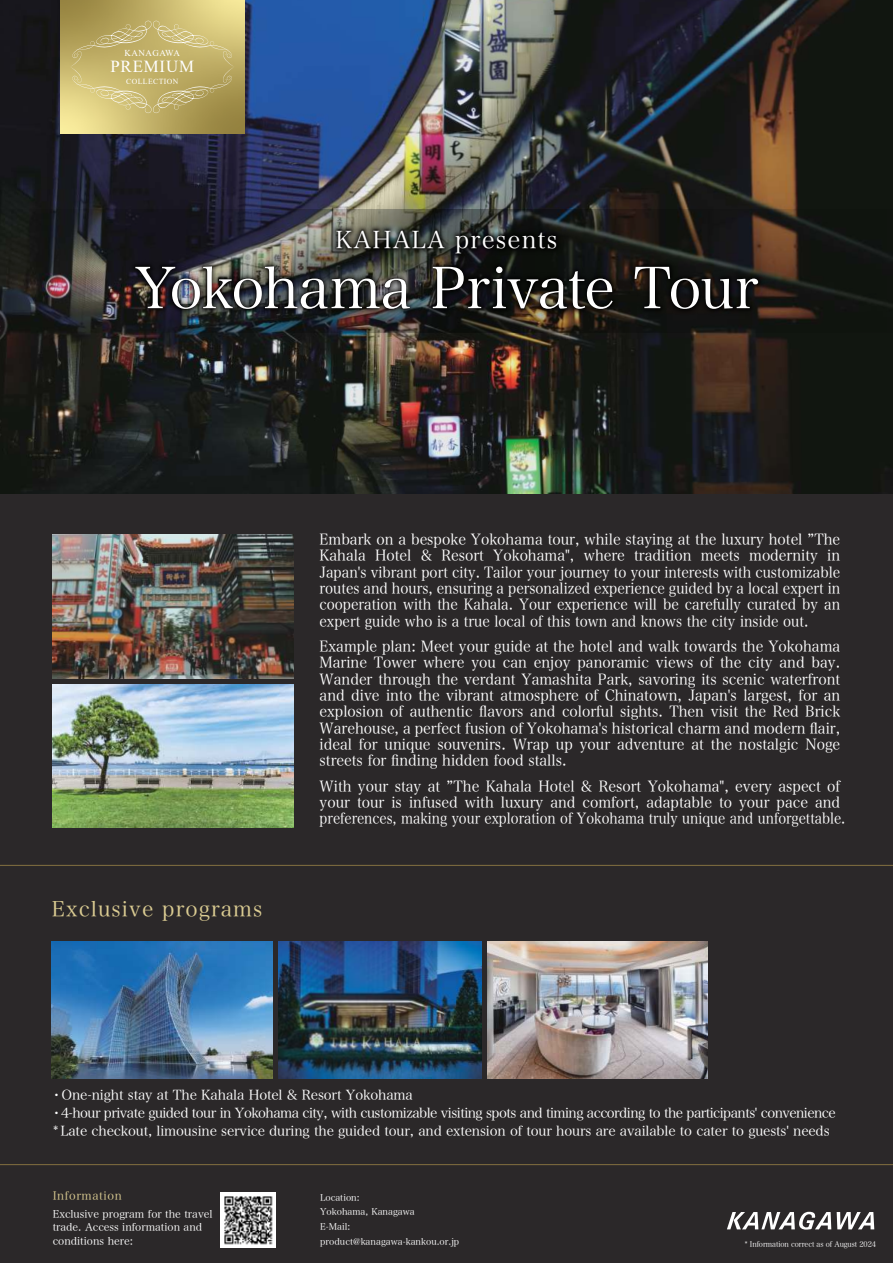
<style>
.page{position:relative;width:893px;height:1263px;background:#2b2829}
.page>*{position:absolute;margin:0;border:0;box-sizing:border-box;transform-origin:0 0}
.t1{font:57px "Hira Min Pro W3";letter-spacing:-.02em;color:#fff}
.t2{font:24px "Hira Min Pro W3";letter-spacing:.05em;color:#fff}
.t3{font:21px "Hira Min Pro W3";letter-spacing:.05em;color:#dbcc92}
.t4{font:16.8px "Times New Roman";letter-spacing:.05em;color:#fff}
.t5{font:15px/16.4px "Hira Min Pro W3";color:#fff;text-align:justify;scale:.95 1}
.t6{font:13.5px/18px "Hira Min Pro W3";letter-spacing:-.01em;color:#fff}
.t7{font:11.4px "Hira Min Pro W3";letter-spacing:.05em;color:#dbcc92}
.t8{font:10.5px/13.5px "Hira Min Pro W3";color:#fff}
.t9{font:9px/14.7px "Hira Min Pro W3";color:#fff}
.t10{font:9px "Times New Roman";letter-spacing:.05em;color:#fff}
.t11{font:7.8px "Times New Roman";letter-spacing:.05em;color:#fff}
.t12{font:7.5px "Hira Min Pro W3";letter-spacing:-.01em;color:#fff;scale:.95 1}
</style>
<div class="page">
<img style="left:53px;top:535px;width:240px;height:143px">
<img style="left:53px;top:684px;width:240px;height:144px">
<img style="left:279px;top:941px;width:202px;height:137px">
<img style="left:52px;top:941px;width:220px;height:137px">
<img style="left:488px;top:941px;width:220px;height:137px">
<img style="left:0;top:0;width:893px;height:494px">
<hr style="left:0;top:865px;width:893px;height:1px;background:#837040">
<hr style="left:0;top:1164px;width:893px;height:1px;background:#837040">
<svg style="left:837px;top:1212px;width:37px;height:17px"></svg>
<svg style="left:727px;top:1212px;width:104px;height:17px"></svg>
<img style="left:60px;top:0;width:184px;height:133px">
<svg style="left:70px;top:21px;width:165px;height:92px;background:#c4b46f"></svg>
<svg style="left:0;top:209px;width:893px;height:123px;background:#292726"></svg>
<img style="left:127px;top:253px;width:640px;height:81px">
<img style="left:133px;top:258px;width:627px;height:71px">
<img style="left:329px;top:221px;width:236px;height:42px">
<img style="left:333px;top:226px;width:227px;height:32px">
<img style="left:221px;top:1192px;width:54px;height:55px">
<p class="t10" style="left:125px;top:47px;width:57px">KANAGAWA</p>
<p class="t4" style="left:110px;top:57px;width:85px">PREMIUM</p>
<p class="t11" style="left:126px;top:77px;width:54px">COLLECTION</p>
<h2 class="t2" style="left:335px;top:219px;width:224px">KAHALA presents</h2>
<h1 class="t1" style="left:135px;top:240px;width:625px">Yokohama Private Tour</h1>
<h3 class="t3" style="left:52px;top:891px;width:212px">Exclusive programs</h3>
<p class="t5" style="left:320px;top:530px;width:550px">Embark on a bespoke Yokohama tour, while staying at the luxury hotel ”The Kahala Hotel &amp; Resort Yokohama", where tradition meets modernity in Japan's vibrant port city. Tailor your journey to your interests with customizable routes and hours, ensuring a personalized experience guided by a local expert in cooperation with the Kahala. Your experience will be carefully curated by an expert guide who is a true local of this town and knows the city inside out.</p>
<p class="t5" style="left:320px;top:637px;width:550px">Example plan: Meet your guide at the hotel and walk towards the Yokohama Marine Tower where you can enjoy panoramic views of the city and bay.<br>Wander through the verdant Yamashita Park, savoring its scenic waterfront and dive into the vibrant atmosphere of Chinatown, Japan's largest, for an explosion of authentic flavors and colorful sights. Then visit the Red Brick Warehouse, a perfect fusion of Yokohama's historical charm and modern flair, ideal for unique souvenirs. Wrap up your adventure at the nostalgic Noge streets for finding hidden food stalls.</p>
<p class="t5" style="left:320px;top:776px;width:555px;text-align:left">With your stay at ”The Kahala Hotel &amp; Resort Yokohama", every aspect of your tour is infused with luxury and comfort, adaptable to your pace and preferences, making your exploration of Yokohama truly unique and unforgettable.</p>
<p class="t6" style="left:50px;top:1084px;width:787px">・One-night stay at The Kahala Hotel &amp; Resort Yokohama<br>・4-hour private guided tour in Yokohama city, with customizable visiting spots and timing according to the participants' convenience * Late checkout, limousine service during the guided tour, and extension of tour hours are available to cater to guests' needs</p>
<p class="t7" style="left:53px;top:1185px;width:71px">Information</p>
<p class="t8" style="left:53px;top:1206px;width:161px">Exclusive program for the travel trade. Access information and conditions here:</p>
<p class="t9" style="left:320px;top:1189px;width:141px">Location:<br>Yokohama, Kanagawa<br>E-Mail: product@kanagawa-kankou.or.jp</p>
<p class="t12" style="left:745px;top:1237px;width:139px">* Information correct as of August 2024</p>
</div>
